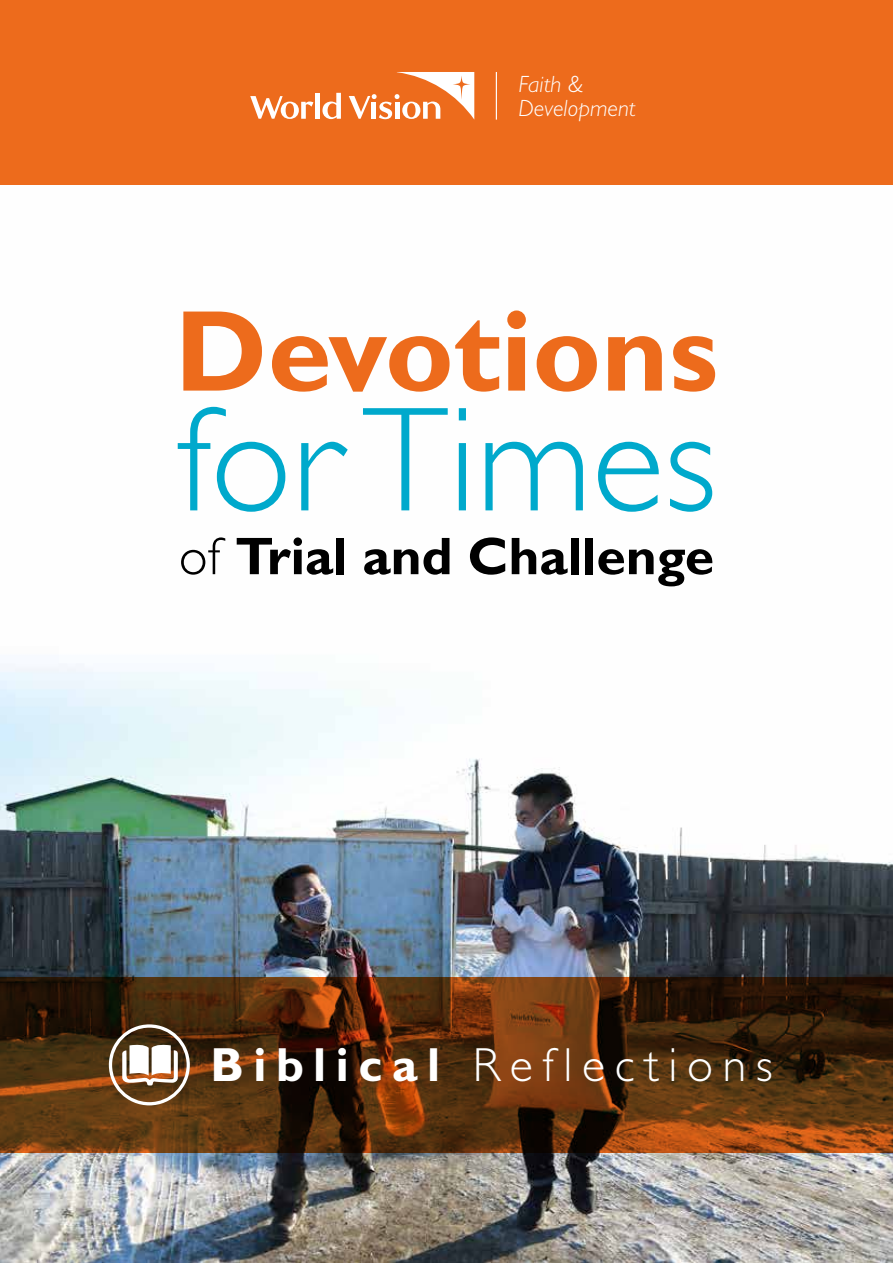
<style>
.page{position:relative;width:893px;height:1263px;background:#fff}
.page>*{position:absolute;margin:0;border:0;box-sizing:border-box;transform-origin:0 0}
.t1{font:300 149.85px "Gill Sans Std";color:#00a9cc}
.t2{font:700 115.95px "Gill Sans Std";color:#ed6b1c}
.t3{font:700 53.1px "Gill Sans Std";color:#000}
.t4{font:300 48px "Gill Sans Std";letter-spacing:.2em;color:#fff}
.t5{font:italic 300 23.55px/23.5px "Gill Sans Std";color:#fff}
.s1{font-weight:300}
.s2{font-weight:700}
</style>
<div class="page">
<img style="left:0;top:184px;width:893px;height:1079px">
<svg style="left:0;top:977px;width:893px;height:176px;background:#552d0d"></svg>
<svg style="left:109px;top:1024px;width:81px;height:81px"></svg>
<div style="left:0;top:0;width:893px;height:184px;background:#ed6b1c"></div>
<div style="left:315px;top:93px;width:5px;height:26px;background:#fff"></div>
<svg style="left:250px;top:96px;width:63px;height:23px"></svg>
<svg style="left:349px;top:72px;width:125px;height:48px"></svg>
<svg style="left:322px;top:93px;width:19px;height:26px"></svg>
<hr style="left:496px;top:72px;width:1px;height:48px;background:#fff">
<p class="t5" style="left:518px;top:73px;width:119px">Faith &amp;<br>Development</p>
<h2 class="t2" style="left:175px;top:283px;width:545px">Devotions</h2>
<h1 class="t1" style="left:176px;top:376px;width:542px">for Times</h1>
<p class="t3" style="left:179px;top:525px;width:537px"><span class="s1">of</span> Trial and Challenge</p>
<p class="t4" style="left:210px;top:1038px;width:564px"><span class="s2">Biblical</span> Reflections</p>
</div>
